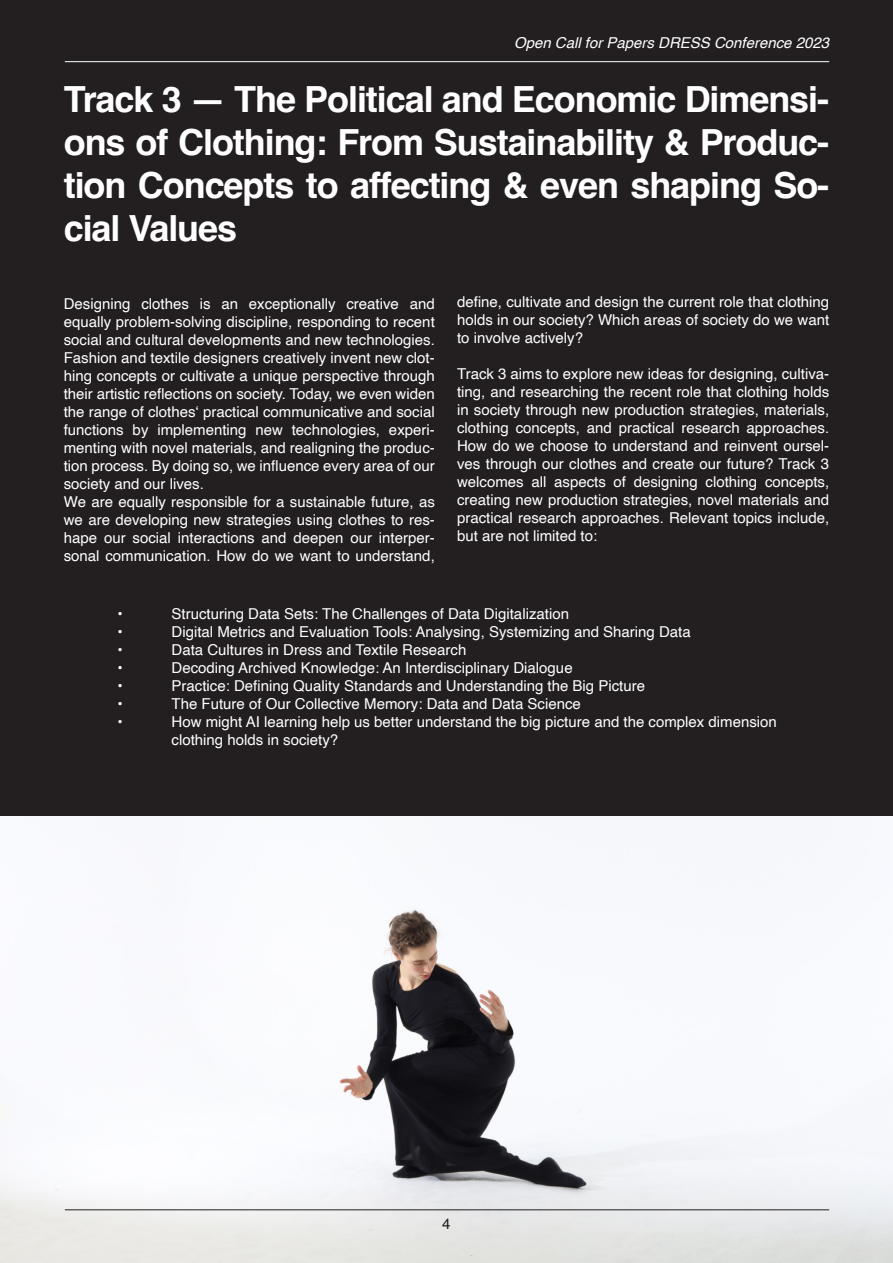
<style>
.page{position:relative;width:893px;height:1263px;background:#231f20}
.page>*{position:absolute;margin:0;border:0;box-sizing:border-box;transform-origin:0 0}
.t1{font:700 36px/43.2px "Helvetica";letter-spacing:-.03em;color:#fff;text-align:justify}
.t2{font:15px/18px "Helvetica";color:#fff;text-align:justify}
.t3{font:italic 15px "Helvetica";color:#fff}
.t4{font:15px "Helvetica";color:#231f20}
</style>
<div class="page">
<img style="left:0;top:816px;width:893px;height:447px">
<hr style="left:65px;top:1209px;width:764px;height:1px;background:#231f20">
<hr style="left:65px;top:61px;width:764px;height:1px;background:#fff">
<p class="t3" style="left:514px;top:31px;width:317px">Open Call for Papers DRESS Conference 2023</p>
<p class="t1" style="left:64px;top:82px;width:767px">Track 3 — The Political and Economic Dimensi&shy;ons of Clothing: From Sustainability &amp; Produc&shy;tion Concepts to affecting &amp; even shaping So&shy;cial Values</p>
<p class="t2" style="left:64px;top:295px;width:373px">Designing clothes is an exceptionally creative and equally problem-solving discipline, responding to recent social and cultural developments and new technologies.<br>Fashion and textile designers creatively invent new clot&shy;hing concepts or cultivate a unique perspective through their artistic reflections on society. Today, we even widen the range of clothes‘ practical communicative and social functions by implementing new technologies, experi&shy;menting with novel materials, and realigning the produc&shy;tion process. By doing so, we influence every area of our society and our lives.</p>
<p class="t2" style="left:64px;top:493px;width:373px">We are equally responsible for a sustainable future, as we are developing new strategies using clothes to res&shy;hape our social interactions and deepen our interper&shy;sonal communication. How do we want to understand,</p>
<p class="t2" style="left:457px;top:293px;width:374px">define, cultivate and design the current role that clothing holds in our society? Which areas of society do we want to involve actively?</p>
<p class="t2" style="left:457px;top:365px;width:374px">Track 3 aims to explore new ideas for designing, cultiva&shy;ting, and researching the recent role that clothing holds in society through new production strategies, materials, clothing concepts, and practical research approaches.<br>How do we choose to understand and reinvent oursel&shy;ves through our clothes and create our future? Track 3 welcomes all aspects of designing clothing concepts, creating new production strategies, novel materials and practical research approaches. Relevant topics include, but are not limited to:</p>
<p class="t2" style="left:118px;top:605px;width:7px">•</p>
<p class="t2" style="left:172px;top:605px;width:399px">Structuring Data Sets: The Challenges of Data Digitalization</p>
<p class="t2" style="left:118px;top:623px;width:7px">•</p>
<p class="t2" style="left:172px;top:623px;width:521px">Digital Metrics and Evaluation Tools: Analysing, Systemizing and Sharing Data</p>
<p class="t2" style="left:118px;top:641px;width:7px">•</p>
<p class="t2" style="left:172px;top:641px;width:296px">Data Cultures in Dress and Textile Research</p>
<p class="t2" style="left:118px;top:659px;width:7px">•</p>
<p class="t2" style="left:172px;top:659px;width:403px">Decoding Archived Knowledge: An Interdisciplinary Dialogue</p>
<p class="t2" style="left:118px;top:677px;width:7px">•</p>
<p class="t2" style="left:172px;top:677px;width:475px">Practice: Defining Quality Standards and Understanding the Big Picture</p>
<p class="t2" style="left:118px;top:695px;width:7px">•</p>
<p class="t2" style="left:172px;top:695px;width:411px">The Future of Our Collective Memory: Data and Data Science</p>
<p class="t2" style="left:118px;top:713px;width:7px">•</p>
<p class="t2" style="left:172px;top:713px;width:607px">How might AI learning help us better understand the big picture and the complex dimension</p>
<p class="t2" style="left:172px;top:731px;width:168px">clothing holds in society?</p>
<p class="t4" style="left:442px;top:1212px;width:10px">4</p>
</div>
